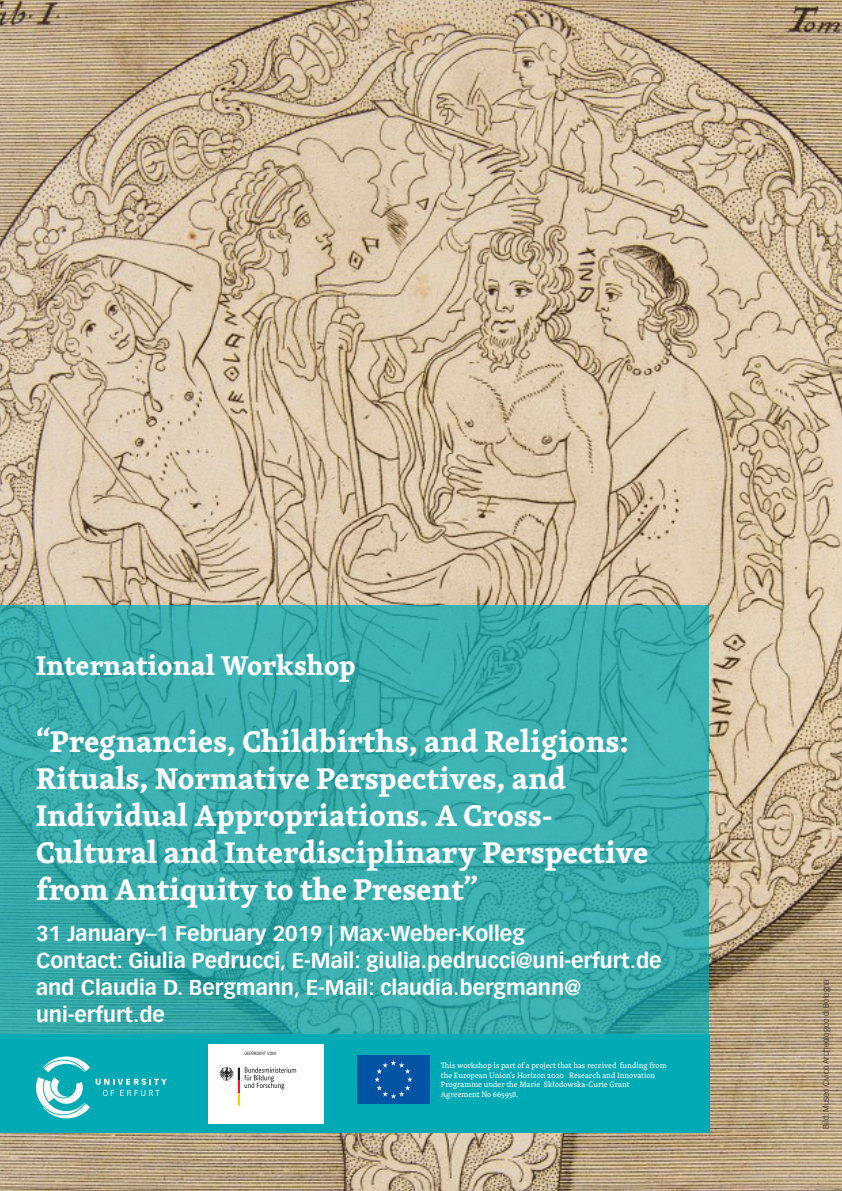
<style>
.page{position:relative;width:842px;height:1191px;background:#fff}
.page>*{position:absolute;margin:0;border:0;box-sizing:border-box;transform-origin:0 0}
.t1{font:700 30.8px/36.9px "Skolar";color:#fff}
.t2{font:700 28px "Skolar";color:#fff}
.t3{font:700 21px/27px "Vectora LH";color:#fff}
.t4{font:8px "Skolar";color:#fff}
.t5{font:300 8px "Vectora LH";color:#231f20}
</style>
<div class="page">
<img style="left:0;top:0;width:842px;height:1191px">
<div style="left:0;top:1034px;width:709px;height:99px;background:#00aab5"></div>
<svg style="left:0;top:604px;width:709px;height:430px;background:#37abab"></svg>
<img style="left:357px;top:1055px;width:73px;height:48px">
<div style="left:208px;top:1044px;width:115px;height:79px;background:#fff"></div>
<svg style="left:219px;top:1067px;width:77px;height:38px"></svg>
<svg style="left:245px;top:1050px;width:30px;height:5px"></svg>
<svg style="left:36px;top:1056px;width:54px;height:62px"></svg>
<svg style="left:96px;top:1078px;width:71px;height:6px"></svg>
<svg style="left:120px;top:1090px;width:40px;height:6px"></svg>
<svg style="left:103px;top:1090px;width:11px;height:6px"></svg>
<p class="t2" style="left:36px;top:643px;width:321px">International Workshop</p>
<p class="t1" style="left:36px;top:721px;width:594px">“Pregnancies, Childbirths, and Religions:<br>Rituals, Normative Perspectives, and</p>
<p class="t1" style="left:36px;top:795px;width:519px">Individual Appropriations. A Cross-</p>
<p class="t1" style="left:36px;top:832px;width:614px">Cultural and Interdisciplinary Perspective</p>
<p class="t1" style="left:36px;top:869px;width:444px">from Antiquity to the Present”</p>
<p class="t3" style="left:36px;top:919px;width:490px">31 January–1 February 2019 | Max-Weber-Kolleg</p>
<p class="t3" style="left:36px;top:946px;width:627px">Contact: Giulia Pedrucci, E-Mail: giulia.pedrucci@uni-erfurt.de and Claudia D. Bergmann, E-Mail: claudia.bergmann@</p>
<p class="t3" style="left:36px;top:1000px;width:131px">uni-erfurt.de</p>
<p class="t4" style="left:441px;top:1059px;width:227px">This workshop is part of a project that has received funding from</p>
<p class="t4" style="left:441px;top:1069px;width:216px">the European Union’s Horizon 2020 Research and Innovation</p>
<p class="t4" style="left:441px;top:1078px;width:190px">Programme under the Marie Skłodowska-Curie Grant</p>
<p class="t4" style="left:441px;top:1088px;width:79px">Agreement No 665958.</p>
<p class="t5" style="left:821px;top:1128px;width:151px;rotate:-90deg">Bild: Museo Civico Archeologico di Bologna</p>
</div>
